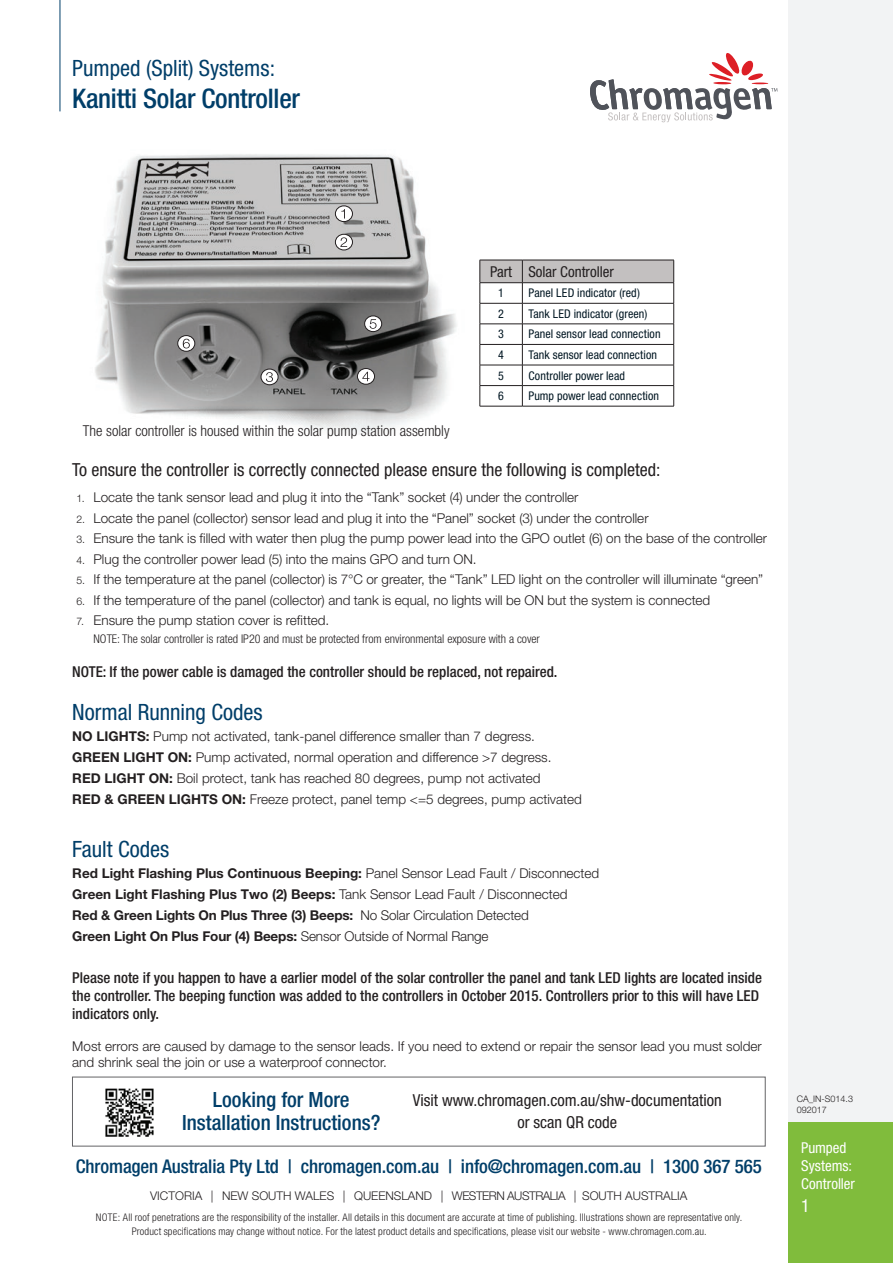
<style>
.page{position:relative;width:893px;height:1263px;background:#fff}
.page>*{position:absolute;margin:0;border:0;box-sizing:border-box;transform-origin:0 0}
.t1{font:500 condensed 27px "Helvetica Neue LT Pro";letter-spacing:-.01em;color:#003e69}
.t2{font:condensed 22.5px "Helvetica Neue LT Pro";color:#003e69}
.t3{font:500 condensed 21px/22.5px "Helvetica Neue LT Pro";color:#003e69;text-align:center}
.t4{font:500 condensed 18.9px "Helvetica Neue LT Pro";letter-spacing:-.005em;color:#003e69}
.t5{font:condensed 18px "Helvetica Neue LT Pro";color:#231f20}
.t6{font:condensed 18px "Helvetica Neue LT Pro";color:#fff}
.t7{font:condensed 16.5px/22.5px "Helvetica Neue LT Pro";color:#231f20;text-align:center}
.t8{font:500 condensed 15px/18px "Helvetica Neue LT Pro";color:#231f20}
.t9{font:300 condensed 15px "Helvetica Neue LT Pro";color:#231f20}
.t10{font:condensed 15px/18px "Helvetica Neue LT Pro";color:#fff}
.t11{font:condensed 15px "Helvetica Neue LT Pro";color:#231f20}
.t12{font:300 13.5px/21px "Helvetica Neue LT Pro";color:#231f20}
.t13{font:700 13.5px/21px "Helvetica Neue LT Pro";color:#231f20}
.t14{font:condensed 12px "Helvetica Neue LT Pro";letter-spacing:.01em;color:#011622}
.t15{font:300 condensed 12px "Helvetica Neue LT Pro";color:#231f20}
.t16{font:300 12px "Helvetica Neue LT Pro";color:#231f20}
.t17{font:300 condensed 10.5px/13.5px "Helvetica Neue LT Pro";letter-spacing:.015em;color:#231f20;text-align:center}
.t18{font:300 9px/10.8px "Helvetica Neue LT Pro";color:#231f20}
.s1{font-size:10.5px}
.s2{font-weight:700}
.s3{font-weight:300}
</style>
<div class="page">
<div style="left:788px;top:0;width:105px;height:1263px;background:#f2f3f4"></div>
<div style="left:788px;top:1123px;width:105px;height:140px;background:#80bc3c"></div>
<img style="left:105px;top:1088px;width:49px;height:49px">
<hr style="left:60px;top:0;width:1px;height:111px;background:#003e69">
<svg style="left:590px;top:53px;width:187px;height:69px"></svg>
<svg style="left:480px;top:260px;width:194px;height:146px"></svg>
<hr style="left:480px;top:406px;width:42px;height:1px;background:#231f20">
<hr style="left:522px;top:406px;width:152px;height:1px;background:#231f20">
<img style="left:95px;top:154px;width:362px;height:278px">
<svg style="left:357px;top:368px;width:18px;height:16px"></svg>
<div style="left:357px;top:368px;width:18px;height:17px;border:1px solid #231f20;border-radius:50%"></div>
<svg style="left:362px;top:372px;width:7px;height:9px"></svg>
<div style="left:335px;top:206px;width:17px;height:16px;background:#fff;border-radius:50%"></div>
<div style="left:335px;top:205px;width:18px;height:17px;border:1px solid #231f20;border-radius:50%"></div>
<svg style="left:341px;top:209px;width:4px;height:10px"></svg>
<svg style="left:365px;top:316px;width:17px;height:16px"></svg>
<div style="left:364px;top:316px;width:18px;height:16px;border:1px solid #231f20;border-radius:50%"></div>
<svg style="left:370px;top:319px;width:7px;height:10px"></svg>
<svg style="left:335px;top:234px;width:17px;height:16px"></svg>
<div style="left:335px;top:234px;width:18px;height:16px;border:1px solid #231f20;border-radius:50%"></div>
<svg style="left:340px;top:237px;width:7px;height:10px"></svg>
<svg style="left:178px;top:336px;width:17px;height:15px"></svg>
<div style="left:177px;top:335px;width:18px;height:17px;border:1px solid #231f20;border-radius:50%"></div>
<svg style="left:183px;top:339px;width:7px;height:9px"></svg>
<div style="left:261px;top:369px;width:17px;height:16px;background:#fff;border-radius:50%"></div>
<div style="left:261px;top:369px;width:17px;height:16px;border:1px solid #231f20;border-radius:50%"></div>
<svg style="left:266px;top:372px;width:7px;height:10px"></svg>
<h2 class="t2" style="left:72px;top:55px;width:204px">Pumped (Split) Systems:</h2>
<h1 class="t1" style="left:72px;top:82px;width:229px">Kanitti Solar Controller</h1>
<p class="t9" style="left:83px;top:422px;width:368px">The solar controller is housed within the solar pump station assembly</p>
<p class="t11" style="left:490px;top:263px;width:125px">Part Solar Controller</p>
<p class="t14" style="left:498px;top:286px;width:7px">1</p>
<p class="t14" style="left:528px;top:286px;width:113px">Panel LED indicator (red)</p>
<p class="t14" style="left:498px;top:307px;width:7px">2</p>
<p class="t14" style="left:528px;top:307px;width:120px">Tank LED indicator (green)</p>
<p class="t14" style="left:498px;top:327px;width:7px">3</p>
<p class="t14" style="left:528px;top:327px;width:134px">Panel sensor lead connection</p>
<p class="t14" style="left:498px;top:348px;width:7px">4</p>
<p class="t14" style="left:528px;top:348px;width:130px">Tank sensor lead connection</p>
<p class="t14" style="left:498px;top:368px;width:7px">5</p>
<p class="t14" style="left:528px;top:368px;width:98px">Controller power lead</p>
<p class="t14" style="left:498px;top:389px;width:7px">6</p>
<p class="t14" style="left:528px;top:389px;width:132px">Pump power lead connection</p>
<h3 class="t5" style="left:72px;top:460px;width:590px">To ensure the controller is correctly connected please ensure the following is completed:</h3>
<p class="t12" style="left:77px;top:487px;width:503px"><span class="s1">1.</span> Locate the tank sensor lead and plug it into the “Tank” socket (4) under the controller</p>
<p class="t12" style="left:77px;top:507px;width:574px"><span class="s1">2.</span> Locate the panel (collector) sensor lead and plug it into the “Panel” socket (3) under the controller</p>
<p class="t12" style="left:77px;top:528px;width:692px"><span class="s1">3.</span> Ensure the tank is filled with water then plug the pump power lead into the GPO outlet (6) on the base of the controller</p>
<p class="t12" style="left:77px;top:548px;width:402px"><span class="s1">4.</span> Plug the controller power lead (5) into the mains GPO and turn ON.</p>
<p class="t12" style="left:77px;top:568px;width:688px"><span class="s1">5.</span> If the temperature at the panel (collector) is 7°C or greater, the “Tank” LED light on the controller will illuminate “green”</p>
<p class="t12" style="left:77px;top:589px;width:635px"><span class="s1">6.</span> If the temperature of the panel (collector) and tank is equal, no lights will be ON but the system is connected</p>
<p class="t12" style="left:77px;top:609px;width:254px"><span class="s1">7.</span> Ensure the pump station cover is refitted.</p>
<p class="t15" style="left:94px;top:632px;width:448px">NOTE: The solar controller is rated IP20 and must be protected from environmental exposure with a cover</p>
<p class="t8" style="left:72px;top:663px;width:487px">NOTE: If the power cable is damaged the controller should be replaced, not repaired.</p>
<h2 class="t2" style="left:72px;top:699px;width:192px">Normal Running Codes</h2>
<p class="t12" style="left:72px;top:726px;width:511px"><span class="s2">NO LIGHTS:</span> Pump not activated, tank-panel difference smaller than 7 degress.<br><span class="s2">GREEN LIGHT ON:</span> Pump activated, normal operation and difference &gt;7 degress.<br><span class="s2">RED LIGHT ON:</span> Boil protect, tank has reached 80 degrees, pump not activated<br><span class="s2">RED &amp; GREEN LIGHTS ON:</span> Freeze protect, panel temp &lt;=5 degrees, pump activated</p>
<h2 class="t2" style="left:72px;top:836px;width:98px">Fault Codes</h2>
<p class="t13" style="left:72px;top:862px;width:529px">Red Light Flashing Plus Continuous Beeping: <span class="s3">Panel Sensor Lead Fault / Disconnected </span>Green Light Flashing Plus Two (2) Beeps: <span class="s3">Tank Sensor Lead Fault / Disconnected<br></span>Red &amp; Green Lights On Plus Three (3) Beeps: <span class="s3">No Solar Circulation Detected<br></span>Green Light On Plus Four (4) Beeps: <span class="s3">Sensor Outside of Normal Range</span></p>
<p class="t8" style="left:72px;top:968px;width:691px">Please note if you happen to have a earlier model of the solar controller the panel and tank LED lights are located inside the controller. The beeping function was added to the controllers in October 2015. Controllers prior to this will have LED indicators only.</p>
<p class="t12" style="left:72px;top:1038px;width:691px;line-height:16.2px">Most errors are caused by damage to the sensor leads. If you need to extend or repair the sensor lead you must solder and shrink seal the join or use a waterproof connector.</p>
<h3 class="t3" style="left:182px;top:1088px;width:200px">Looking for More<br>Installation Instructions?</h3>
<p class="t7" style="left:413px;top:1088px;width:311px">Visit www.chromagen.com.au/shw-documentation or scan QR code</p>
<h3 class="t4" style="left:76px;top:1155px;width:687px">Chromagen Australia Pty Ltd | chromagen.com.au | info@chromagen.com.au | 1300 367 565</h3>
<p class="t16" style="left:150px;top:1188px;width:539px">VICTORIA | NEW SOUTH WALES | QUEENSLAND | WESTERN AUSTRALIA | SOUTH AUSTRALIA</p>
<p class="t17" style="left:96px;top:1210px;width:648px">NOTE: All roof penetrations are the responsibility of the installer. All details in this document are accurate at time of publishing. Illustrations shown are representative only.<br>Product specifications may change without notice. For the latest product details and specifications, please visit our website - www.chromagen.com.au.</p>
<p class="t18" style="left:797px;top:1093px;width:58px">CA_IN-S014.3<br>092017</p>
<p class="t10" style="left:801px;top:1138px;width:56px">Pumped<br>Systems:<br>Controller</p>
<h3 class="t6" style="left:801px;top:1195px;width:10px">1</h3>
</div>
